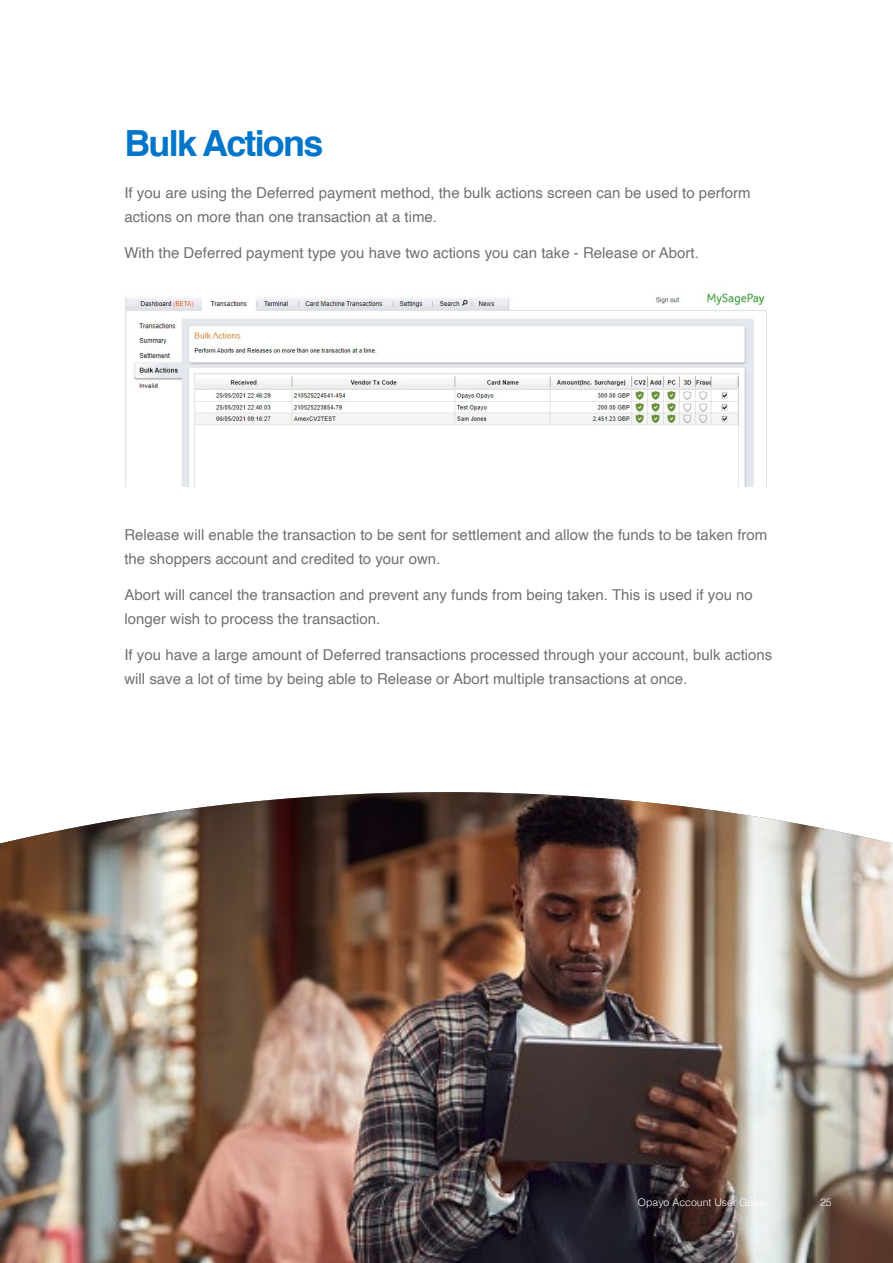
<style>
.page{position:relative;width:893px;height:1263px;background:#fff}
.page>*{position:absolute;margin:0;border:0;box-sizing:border-box;transform-origin:0 0}
.t1{font:700 36px "Helvetica";letter-spacing:-.05em;color:#0075c9}
.t2{font:15px/24px "Helvetica";color:#707271}
.t3{font:300 10.5px "Helvetica";color:#fff}
</style>
<div class="page">
<img style="left:125px;top:292px;width:642px;height:194px">
<img style="left:0;top:792px;width:893px;height:471px">
<h1 class="t1" style="left:124px;top:114px;width:200px">Bulk Actions</h1>
<p class="t2" style="left:124px;top:181px;width:628px">If you are using the Deferred payment method, the bulk actions screen can be used to perform actions on more than one transaction at a time.</p>
<p class="t2" style="left:124px;top:241px;width:576px">With the Deferred payment type you have two actions you can take - Release or Abort.</p>
<p class="t2" style="left:124px;top:523px;width:644px">Release will enable the transaction to be sent for settlement and allow the funds to be taken from the shoppers account and credited to your own.</p>
<p class="t2" style="left:124px;top:583px;width:630px">Abort will cancel the transaction and prevent any funds from being taken. This is used if you no longer wish to process the transaction.</p>
<p class="t2" style="left:124px;top:643px;width:649px">If you have a large amount of Deferred transactions processed through your account, bulk actions will save a lot of time by being able to Release or Abort multiple transactions at once.</p>
<p class="t3" style="left:638px;top:1193px;width:132px">Opayo Account User Guide</p>
<p class="t3" style="left:820px;top:1193px;width:13px">25</p>
<p class="t3" style="left:680px;top:1193px;width:33px">Opayo</p>
</div>
